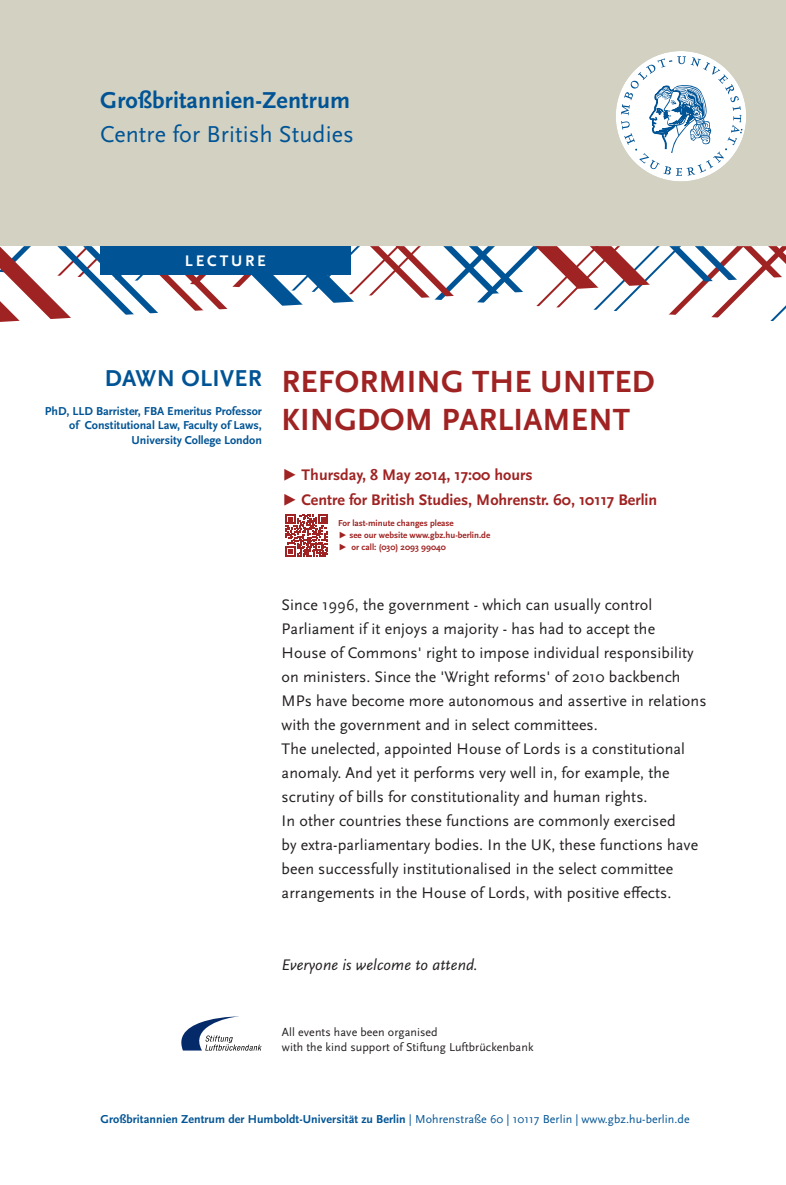
<style>
.page{position:relative;width:786px;height:1185px;background:#fff}
.page>*{position:absolute;margin:0;border:0;box-sizing:border-box;transform-origin:0 0}
.t1{font:700 32px/38.4px "Scala Sans OT";letter-spacing:.005em;color:#9f2322}
.t2{font:700 24px "Scala Sans OT";letter-spacing:.005em;color:#005495}
.t3{font:24px "Scala Sans OT";letter-spacing:.005em;color:#005495}
.t4{font:16px/24px "Scala Sans OT";letter-spacing:.005em;color:#231f20}
.t5{font:700 16px/24.9px "Scala Sans OT";color:#9f2322}
.t6{font:italic 16px "Scala Sans OT";letter-spacing:.005em;color:#231f20}
.t7{font:700 16px "Scala Sans OT";color:#fff}
.t8{font:700 12px/14.4px "Scala Sans OT";letter-spacing:.005em;color:#005495;text-align:right}
.t9{font:12px/14.4px "Scala Sans OT";letter-spacing:.005em;color:#231f20}
.t10{font:700 9px/12px "Scala Sans OT";color:#9f2322}
.s1{font-weight:400}
</style>
<div class="page">
<div style="left:0;top:0;width:785px;height:246px;background:#d2d1c2"></div>
<svg style="left:0;top:246px;width:785px;height:76px"></svg>
<div style="left:615px;top:51px;width:131px;height:130px;background:#fff;border-radius:50%"></div>
<svg style="left:620px;top:56px;width:122px;height:120px"></svg>
<svg style="left:285px;top:514px;width:43px;height:42px"></svg>
<svg style="left:181px;top:1016px;width:81px;height:34px"></svg>
<div style="left:100px;top:246px;width:250px;height:28px;background:#005495"></div>
<h2 class="t2" style="left:100px;top:86px;width:251px">Großbritannien-Zentrum</h2>
<h2 class="t3" style="left:100px;top:120px;width:255px">Centre for British Studies</h2>
<p class="t7" style="left:185px;top:251px;width:71px">LE CTURE</p>
<h2 class="t2" style="left:105px;top:364px;width:159px">Dawn oliver</h2>
<p class="t8" style="left:45px;top:404px;width:219px">PhD, LLD Barrister, FBA Emeritus Professor of Constitutional Law, Faculty of Laws,<br>University College London</p>
<h1 class="t1" style="left:281px;top:362px;width:374px">REFORMING THE UNITED<br>KINGDOM PARLIA</h1>
<h1 class="t1" style="left:542px;top:401px;width:89px">MENT</h1>
<p class="t5" style="left:281px;top:462px;width:377px">▶ Thursday, 8 May 2014, 17:00 hours<br>▶ Centre for British Studies, Mohrenstr. 60, 10117 Berlin</p>
<p class="t10" style="left:338px;top:518px;width:154px">For last-minute changes please<br>▶ see our website www.gbz.hu-berlin.de ▶ or call: (030) 2093 99040</p>
<p class="t4" style="left:281px;top:593px;width:426px">Since 1996, the government - which can usually control Parliament if it enjoys a majority - has had to accept the<br>House of Commons' right to impose individual responsibility on ministers. Since the 'Wright reforms' of 2010 backbench MPs have become more autonomous and assertive in relations with the government and in select committees.<br>The unelected, appointed House of Lords is a constitutional anomaly. And yet it performs very well in, for example, the scrutiny of bills for constitutionality and human rights.<br>In other countries these functions are commonly exercised<br>by extra-parliamentary bodies. In the UK, these functions have been successfully institutionalised in the select committee arrangements in the House of Lords, with positive effects.</p>
<p class="t6" style="left:281px;top:955px;width:198px">Everyone is welcome to attend.</p>
<p class="t9" style="left:282px;top:1025px;width:253px">All events have been organised<br>with the kind support of Stiftung Luftbrückenbank</p>
<p class="t8" style="left:100px;top:1111px;width:590px">Großbritannien Zentrum der Humboldt-Universität zu Berlin <span class="s1">| Mohrenstraße 60 | 10117 Berlin | www.gbz.hu-berlin.de</span></p>
</div>
